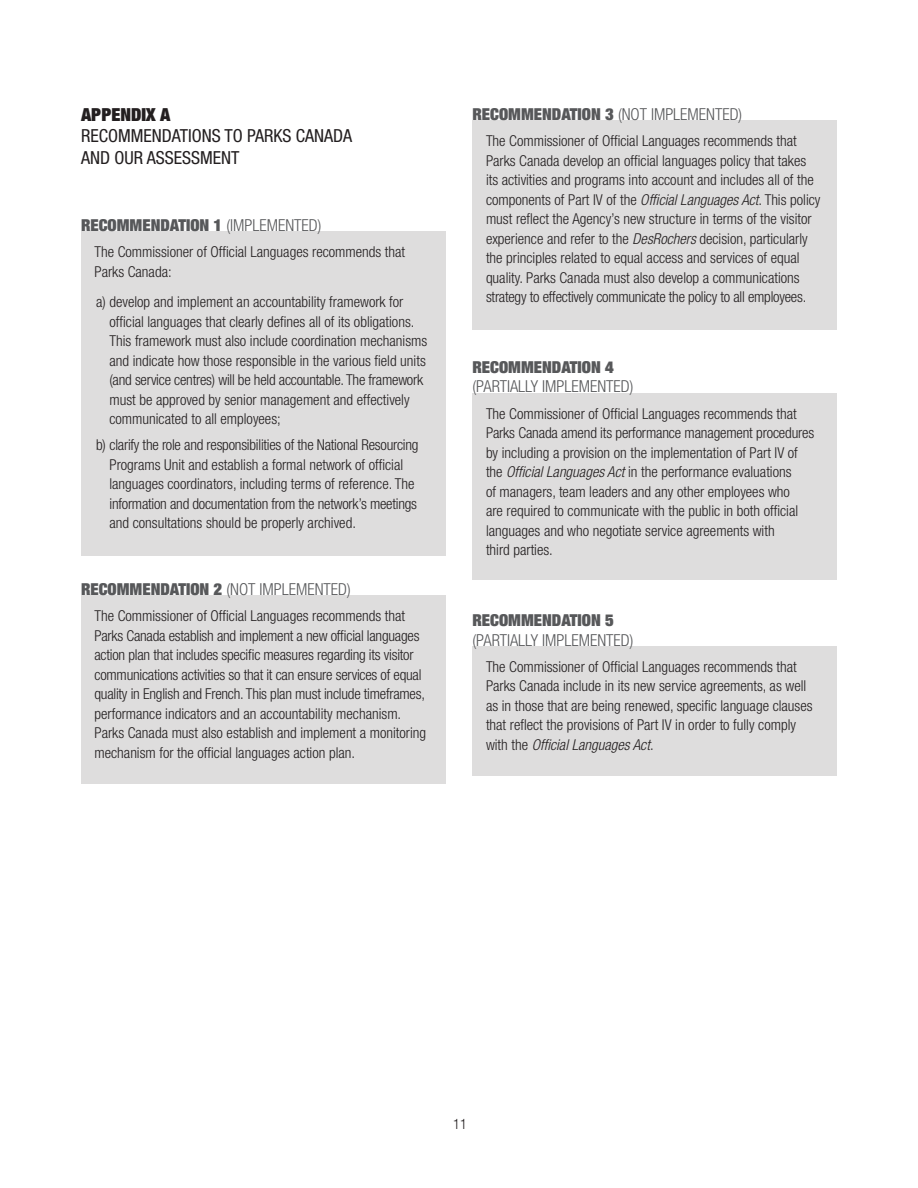
<style>
.page{position:relative;width:918px;height:1188px;background:#fff}
.page>*{position:absolute;margin:0;border:0;box-sizing:border-box;transform-origin:0 0}
.Titre{font:condensed 18px/21.6px "Helvetica Neue LT Std";color:#231f20}
.Recomm{font:300 condensed 16.5px/19.8px "Helvetica Neue LT Std";color:#57585a}
.Recomm-2{font:900 condensed 16.5px "Helvetica Neue LT Std";color:#57585a}
.text_recomm{font:300 condensed 15px/19.5px "Helvetica Neue LT Std";color:#231f20}
.Enumeration_-_Recomm{font:300 condensed 15px/19.5px "Helvetica Neue LT Std";color:#231f20}
.t1{font:300 condensed 14.25px "Helvetica Neue LT Std";color:#231f20}
.s1{font-weight:900}
.s2{font-weight:300}
.s3{font-style:italic}
</style>
<div class="page">
<div style="left:81px;top:232px;width:365px;height:324px;background:#dedddd"></div>
<div style="left:472px;top:120px;width:365px;height:209px;background:#dedddd"></div>
<div style="left:472px;top:393px;width:365px;height:186px;background:#dedddd"></div>
<div style="left:472px;top:646px;width:365px;height:129px;background:#dedddd"></div>
<div style="left:81px;top:595px;width:365px;height:189px;background:#dedddd"></div>
<p class="Titre" style="left:81px;top:104px;width:273px"><span class="s1">APPENDIX A<br></span>RECOMMENDATIONS TO PARKS CANADA<br>AND OUR ASSESSMENT</p>
<p class="Recomm-2" style="left:81px;top:215px;width:242px">RECOMMENDATION 1 <span class="s2">(IMPLEMENTED)</span></p>
<p class="text_recomm" style="left:94px;top:242px;width:312px">The Commissioner of Official Languages recommends that<br>Parks Canada:</p>
<p class="Enumeration_-_Recomm" style="left:110px;top:292px;width:319px;text-indent:-14px">a) develop and implement an accountability framework for official languages that clearly defines all of its obligations.<br>This framework must also include coordination mechanisms and indicate how those responsible in the various field units (and service centres) will be held accountable. The framework must be approved by senior management and effectively communicated to all employees;</p>
<p class="Enumeration_-_Recomm" style="left:110px;top:435px;width:311px;text-indent:-14px">b) clarify the role and responsibilities of the National Resourcing Programs Unit and establish a formal network of official languages coordinators, including terms of reference. The information and documentation from the network’s meetings and consultations should be properly archived.</p>
<p class="Recomm" style="left:81px;top:579px;width:271px"><span class="s1">RECOMMENDATION 2</span> (NOT IMPLEMENTED)</p>
<p class="text_recomm" style="left:94px;top:606px;width:333px">The Commissioner of Official Languages recommends that Parks Canada establish and implement a new official languages action plan that includes specific measures regarding its visitor communications activities so that it can ensure services of equal quality in English and French. This plan must include timeframes, performance indicators and an accountability mechanism.<br>Parks Canada must also establish and implement a monitoring mechanism for the official languages action plan.</p>
<p class="Recomm" style="left:472px;top:104px;width:271px"><span class="s1">RECOMMENDATION 3</span> (NOT IMPLEMENTED)</p>
<p class="text_recomm" style="left:486px;top:131px;width:336px">The Commissioner of Official Languages recommends that Parks Canada develop an official languages policy that takes its activities and programs into account and includes all of the components of Part IV of the <span class="s3">Official Languages Act</span>. This policy must reflect the Agency’s new structure in terms of the visitor experience and refer to the <span class="s3">DesRochers</span> decision, particularly the principles related to equal access and services of equal quality. Parks Canada must also develop a communications strategy to effectively communicate the policy to all employees.</p>
<p class="Recomm" style="left:472px;top:357px;width:162px"><span class="s1">RECOMMENDATION 4 </span>(PARTIALLY IMPLEMENTED)</p>
<p class="text_recomm" style="left:486px;top:404px;width:330px">The Commissioner of Official Languages recommends that Parks Canada amend its performance management procedures by including a provision on the implementation of Part IV of the <span class="s3">Official Languages Act</span> in the performance evaluations<br>of managers, team leaders and any other employees who<br>are required to communicate with the public in both official languages and who negotiate service agreements with<br>third parties.</p>
<p class="Recomm" style="left:472px;top:610px;width:162px"><span class="s1">RECOMMENDATION 5 </span>(PARTIALLY IMPLEMENTED)</p>
<p class="text_recomm" style="left:486px;top:657px;width:328px">The Commissioner of Official Languages recommends that Parks Canada include in its new service agreements, as well as in those that are being renewed, specific language clauses that reflect the provisions of Part IV in order to fully comply with the <span class="s3">Official Languages Act</span>.</p>
<p class="t1" style="left:453px;top:1116px;width:15px">11</p>
</div>
